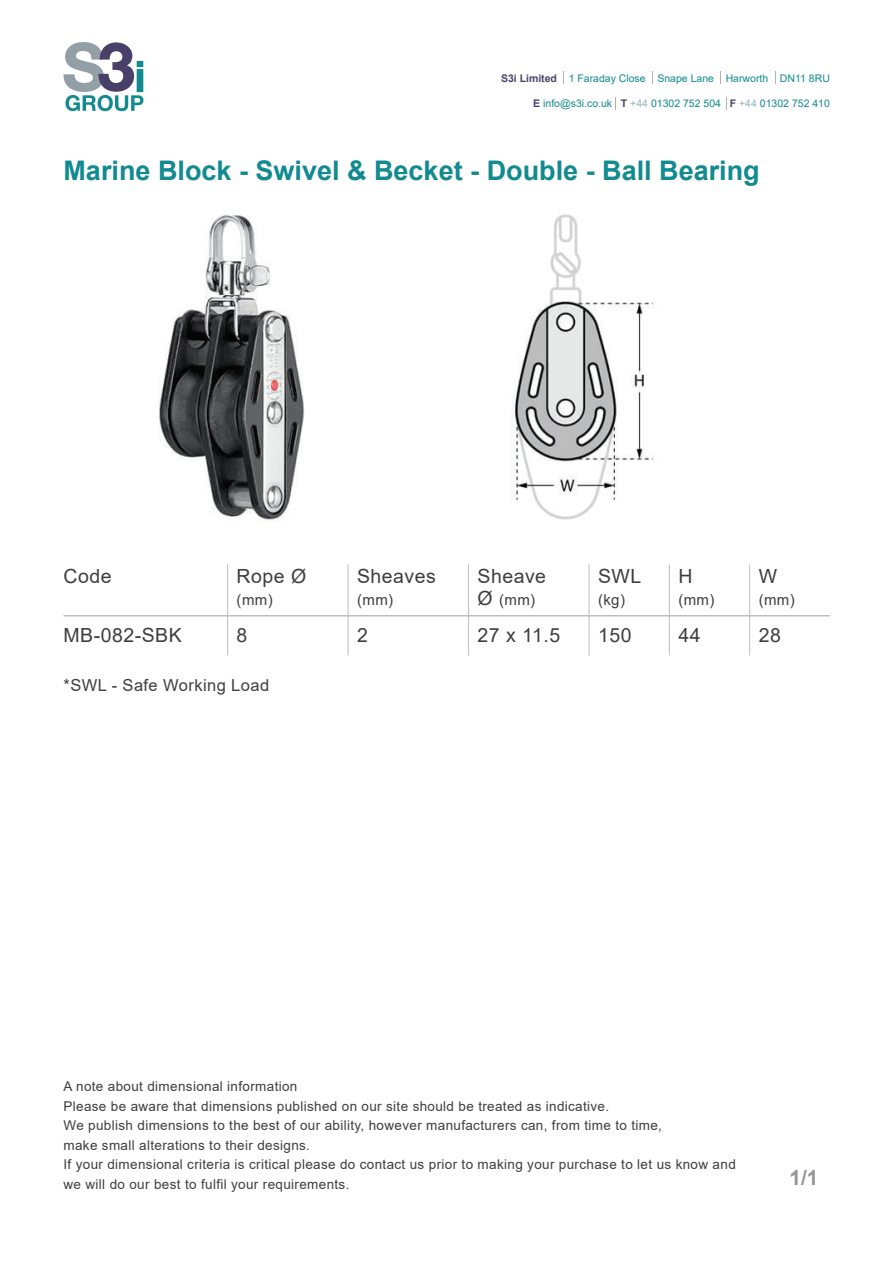
<style>
.page{position:relative;width:893px;height:1263px;background:#fff}
.page>*{position:absolute;margin:0;border:0;box-sizing:border-box;transform-origin:0 0}
.t1{font:700 27px "Arial";color:#118a90}
.t2{font:700 21px "Arial";color:#939598}
.t3{font:19.5px "Arial";letter-spacing:.025em;color:#3e3e3f}
.t4{font:16.5px "Arial";letter-spacing:.025em;color:#3e3e3f}
.t5{font:15px "Arial";letter-spacing:.025em;color:#3e3e3f}
.t6{font:13.5px/19.5px "Arial";letter-spacing:.025em;color:#3e3e3f}
.t7{font:10.5px "Arial";color:#11898f}
.s1{font-weight:700;color:#4a4168}
.s2{color:#92b7be}
.s3{font-size:19.5px}
</style>
<div class="page">
<img style="left:158px;top:214px;width:496px;height:307px">
<svg style="left:775px;top:71px;width:1px;height:13px"></svg>
<svg style="left:652px;top:71px;width:1px;height:13px"></svg>
<svg style="left:720px;top:71px;width:1px;height:13px"></svg>
<svg style="left:563px;top:71px;width:1px;height:13px"></svg>
<svg style="left:615px;top:97px;width:1px;height:13px"></svg>
<svg style="left:726px;top:97px;width:1px;height:13px"></svg>
<svg style="left:63px;top:42px;width:80px;height:69px"></svg>
<hr style="left:227px;top:564px;width:1px;height:91px;background:#bcbdc0">
<hr style="left:348px;top:564px;width:1px;height:91px;background:#bcbdc0">
<hr style="left:468px;top:564px;width:1px;height:91px;background:#bcbdc0">
<hr style="left:589px;top:564px;width:1px;height:91px;background:#bcbdc0">
<hr style="left:749px;top:564px;width:1px;height:91px;background:#bcbdc0">
<hr style="left:669px;top:564px;width:1px;height:91px;background:#bcbdc0">
<hr style="left:64px;top:615px;width:766px;height:1px;background:#bcbdc0">
<p class="t7" style="left:501px;top:71px;width:330px"><span class="s1">S3i Limited</span> 1 Faraday Close Snape Lane Harworth DN11 8RU</p>
<p class="t7" style="left:533px;top:96px;width:298px"><span class="s1">E</span> info@s3i.co.uk <span class="s1">T</span> <span class="s2">+44</span> 01302 752 504 <span class="s1">F</span> <span class="s2">+44</span> 01302 752 410</p>
<h1 class="t1" style="left:64px;top:152px;width:698px">Marine Block - Swivel &amp; Becket - Double - Ball Bearing</h1>
<h3 class="t3" style="left:64px;top:562px;width:50px">Code</h3>
<h3 class="t3" style="left:64px;top:621px;width:120px">MB-082-SBK</h3>
<h3 class="t3" style="left:237px;top:562px;width:71px">Rope Ø</h3>
<p class="t5" style="left:237px;top:589px;width:38px">(mm)</p>
<h3 class="t3" style="left:237px;top:621px;width:12px">8</h3>
<h3 class="t3" style="left:357px;top:562px;width:80px">Sheaves</h3>
<p class="t5" style="left:357px;top:589px;width:38px">(mm)</p>
<h3 class="t3" style="left:357px;top:621px;width:12px">2</h3>
<h3 class="t3" style="left:478px;top:562px;width:70px">Sheave</h3>
<p class="t5" style="left:478px;top:589px;width:59px"><span class="s3">Ø</span> (mm)</p>
<h3 class="t3" style="left:478px;top:621px;width:84px">27 x 11.5</h3>
<h3 class="t3" style="left:598px;top:562px;width:45px">SWL</h3>
<p class="t5" style="left:598px;top:589px;width:28px">(kg)</p>
<h3 class="t3" style="left:598px;top:621px;width:35px">150</h3>
<h3 class="t3" style="left:678px;top:562px;width:16px">H</h3>
<p class="t5" style="left:678px;top:589px;width:38px">(mm)</p>
<h3 class="t3" style="left:678px;top:621px;width:24px">44</h3>
<h3 class="t3" style="left:759px;top:562px;width:20px">W</h3>
<p class="t5" style="left:759px;top:589px;width:38px">(mm)</p>
<h3 class="t3" style="left:759px;top:621px;width:24px">28</h3>
<p class="t4" style="left:64px;top:674px;width:207px">*SWL - Safe Working Load</p>
<p class="t6" style="left:64px;top:1076px;width:674px">A note about dimensional information<br>Please be aware that dimensions published on our site should be treated as indicative.<br>We publish dimensions to the best of our ability, however manufacturers can, from time to time,<br>make small alterations to their designs.<br>If your dimensional criteria is critical please do contact us prior to making your purchase to let us know and we will do our best to fulfil your requirements.</p>
<h2 class="t2" style="left:789px;top:1163px;width:31px">1/1</h2>
</div>
